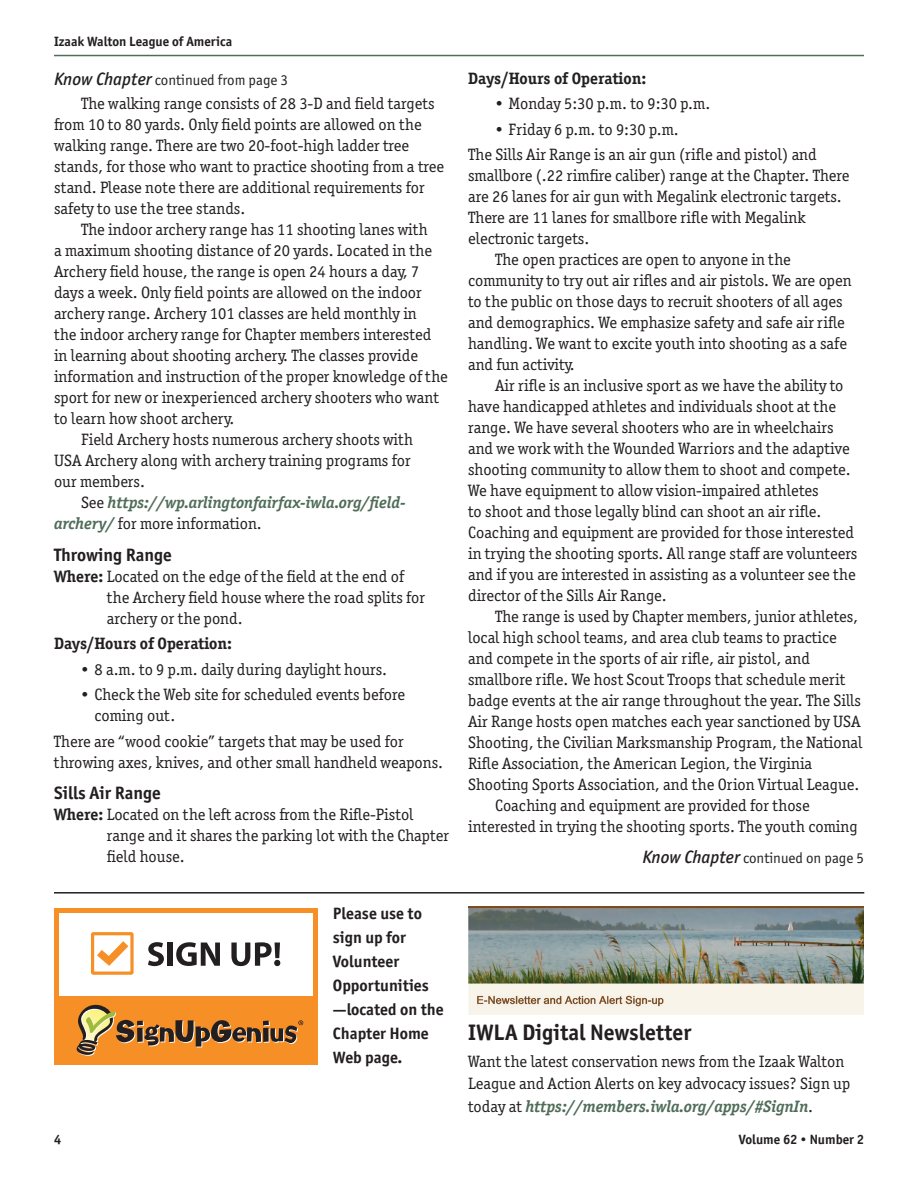
<style>
.page{position:relative;width:918px;height:1188px;background:#fff}
.page>*{position:absolute;margin:0;border:0;box-sizing:border-box;transform-origin:0 0}
.t1{font:700 22.5px "Officina Sans ITC Pro";color:#231f20}
.t2{font:700 18px "Officina Sans ITC Pro";color:#231f20}
.t3{font:16.5px/21px "Officina Serif ITC Pro";color:#231f20}
.t4{font:700 16.5px/24px "Officina Sans ITC Pro";color:#231f20}
.t5{font:italic 700 16.5px "Officina Serif ITC Pro";color:#506d59}
.t6{font:700 16.5px "Officina Serif ITC Pro";color:#231f20}
.t7{font:15px "Officina Sans ITC Pro";color:#231f20}
.t8{font:700 13.5px "Officina Sans ITC Pro";color:#231f20}
.s1{font-weight:500;font-style:italic;font-size:18px}
.s2{font-weight:400;font-style:normal;color:#231f20}
.s3{font-weight:700;font-style:italic;color:#506d59}
.s4{font-weight:700}
</style>
<div class="page">
<hr style="left:54px;top:55px;width:810px;height:1px;background:#506d59">
<div style="left:55px;top:908px;width:263px;height:157px;background:#f68f25"></div>
<div style="left:59px;top:913px;width:254px;height:83px;background:#fff"></div>
<svg style="left:91px;top:932px;width:43px;height:43px"></svg>
<svg style="left:148px;top:942px;width:16px;height:24px"></svg>
<div style="left:167px;top:943px;width:6px;height:23px;background:#231f20"></div>
<svg style="left:176px;top:942px;width:44px;height:24px"></svg>
<svg style="left:231px;top:942px;width:49px;height:24px"></svg>
<svg style="left:76px;top:1004px;width:227px;height:52px"></svg>
<img style="left:468px;top:906px;width:395px;height:109px">
<hr style="left:54px;top:892px;width:810px;height:2px;background:#231f20">
<p class="t8" style="left:54px;top:33px;width:180px">Izaak Walton League of America</p>
<p class="t7" style="left:54px;top:71px;width:235px"><span class="s1">Know Chapter</span> continued from page 3</p>
<p class="t3" style="left:54px;top:93px;width:392px;text-indent:27px">The walking range consists of 28 3-D and field targets from 10 to 80 yards. Only field points are allowed on the walking range. There are two 20-foot-high ladder tree stands, for those who want to practice shooting from a tree stand. Please note there are additional requirements for safety to use the tree stands.</p>
<p class="t3" style="left:81px;top:219px;width:348px">The indoor archery range has 11 shooting lanes with</p>
<p class="t3" style="left:54px;top:240px;width:380px">a maximum shooting distance of 20 yards. Located in the</p>
<p class="t3" style="left:54px;top:261px;width:367px">Archery field house, the range is open 24 hours a day, 7</p>
<p class="t3" style="left:54px;top:282px;width:369px">days a week. Only field points are allowed on the indoor</p>
<p class="t3" style="left:54px;top:303px;width:364px">archery range. Archery 101 classes are held monthly in</p>
<p class="t3" style="left:54px;top:324px;width:379px">the indoor archery range for Chapter members interested</p>
<p class="t3" style="left:54px;top:345px;width:366px">in learning about shooting archery. The classes provide</p>
<p class="t3" style="left:54px;top:366px;width:395px">information and instruction of the proper knowledge of the</p>
<p class="t3" style="left:54px;top:387px;width:386px">sport for new or inexperienced archery shooters who want</p>
<p class="t3" style="left:54px;top:408px;width:182px">to learn how shoot archery.</p>
<p class="t3" style="left:81px;top:429px;width:334px">Field Archery hosts numerous archery shoots with</p>
<p class="t3" style="left:54px;top:450px;width:358px">USA Archery along with archery training programs for</p>
<p class="t3" style="left:54px;top:471px;width:92px">our members.</p>
<p class="t5" style="left:81px;top:493px;width:326px"><span class="s2">See</span> https://wp.arlingtonfairfax-iwla.org/field-</p>
<p class="t3" style="left:54px;top:513px;width:209px"><span class="s3">archery/</span> for more information.</p>
<p class="t2" style="left:54px;top:544px;width:119px">Throwing Range</p>
<p class="t3" style="left:107px;top:566px;width:320px;text-indent:-53px"><span class="s4">Where:</span> Located on the edge of the field at the end of the Archery field house where the road splits for archery or the pond.</p>
<p class="t6" style="left:54px;top:634px;width:180px">Days/Hours of Operation:</p>
<p class="t3" style="left:81px;top:659px;width:308px">• 8 a.m. to 9 p.m. daily during daylight hours.</p>
<p class="t3" style="left:94px;top:684px;width:312px;text-indent:-13px">• Check the Web site for scheduled events before coming out.</p>
<p class="t3" style="left:54px;top:731px;width:391px">There are “wood cookie” targets that may be used for throwing axes, knives, and other small handheld weapons.</p>
<p class="t2" style="left:54px;top:782px;width:108px">Sills Air Range</p>
<p class="t3" style="left:107px;top:804px;width:344px;text-indent:-53px"><span class="s4">Where:</span> Located on the left across from the Rifle-Pistol range and it shares the parking lot with the Chapter field house.</p>
<p class="t4" style="left:333px;top:901px;width:112px">Please use to sign up for<br>Volunteer<br>Opportunities —located on the<br>Chapter Home<br>Web page.</p>
<p class="t6" style="left:468px;top:68px;width:180px">Days/Hours of Operation:</p>
<p class="t3" style="left:495px;top:93px;width:217px">• Monday 5:30 p.m. to 9:30 p.m.</p>
<p class="t3" style="left:468px;top:116px;width:350px;line-height:25.5px;text-indent:27px">• Friday 6 p.m. to 9:30 p.m.<br>The Sills Air Range is an air gun (rifle and pistol) and</p>
<p class="t3" style="left:468px;top:165px;width:383px">smallbore (.22 rimfire caliber) range at the Chapter. There</p>
<p class="t3" style="left:468px;top:186px;width:375px">are 26 lanes for air gun with Megalink electronic targets.</p>
<p class="t3" style="left:468px;top:207px;width:339px">There are 11 lanes for smallbore rifle with Megalink</p>
<p class="t3" style="left:468px;top:228px;width:123px">electronic targets.</p>
<p class="t3" style="left:495px;top:249px;width:297px">The open practices are open to anyone in the</p>
<p class="t3" style="left:468px;top:270px;width:385px">community to try out air rifles and air pistols. We are open</p>
<p class="t3" style="left:468px;top:291px;width:376px">to the public on those days to recruit shooters of all ages</p>
<p class="t3" style="left:468px;top:312px;width:378px">and demographics. We emphasize safety and safe air rifle</p>
<p class="t3" style="left:468px;top:333px;width:380px">handling. We want to excite youth into shooting as a safe</p>
<p class="t3" style="left:468px;top:354px;width:108px">and fun activity.</p>
<p class="t3" style="left:495px;top:375px;width:350px">Air rifle is an inclusive sport as we have the ability to</p>
<p class="t3" style="left:468px;top:396px;width:369px">have handicapped athletes and individuals shoot at the</p>
<p class="t3" style="left:468px;top:417px;width:367px">range. We have several shooters who are in wheelchairs</p>
<p class="t3" style="left:468px;top:438px;width:383px">and we work with the Wounded Warriors and the adaptive</p>
<p class="t3" style="left:468px;top:459px;width:384px">shooting community to allow them to shoot and compete.</p>
<p class="t3" style="left:468px;top:480px;width:352px">We have equipment to allow vision-impaired athletes</p>
<p class="t3" style="left:468px;top:501px;width:355px">to shoot and those legally blind can shoot an air rifle.</p>
<p class="t3" style="left:468px;top:522px;width:387px">Coaching and equipment are provided for those interested</p>
<p class="t3" style="left:468px;top:543px;width:391px">in trying the shooting sports. All range staff are volunteers</p>
<p class="t3" style="left:468px;top:564px;width:389px">and if you are interested in assisting as a volunteer see the</p>
<p class="t3" style="left:468px;top:585px;width:200px">director of the Sills Air Range.</p>
<p class="t3" style="left:495px;top:606px;width:365px">The range is used by Chapter members, junior athletes,</p>
<p class="t3" style="left:468px;top:627px;width:370px">local high school teams, and area club teams to practice</p>
<p class="t3" style="left:468px;top:648px;width:343px">and compete in the sports of air rifle, air pistol, and</p>
<p class="t3" style="left:468px;top:669px;width:379px">smallbore rifle. We host Scout Troops that schedule merit</p>
<p class="t3" style="left:468px;top:690px;width:394px">badge events at the air range throughout the year. The Sills</p>
<p class="t3" style="left:468px;top:711px;width:394px">Air Range hosts open matches each year sanctioned by USA</p>
<p class="t3" style="left:468px;top:732px;width:396px">Shooting, the Civilian Marksmanship Program, the National</p>
<p class="t3" style="left:468px;top:753px;width:346px">Rifle Association, the American Legion, the Virginia</p>
<p class="t3" style="left:468px;top:774px;width:393px">Shooting Sports Association, and the Orion Virtual League.</p>
<p class="t3" style="left:495px;top:795px;width:316px">Coaching and equipment are provided for those</p>
<p class="t3" style="left:468px;top:816px;width:391px">interested in trying the shooting sports. The youth coming</p>
<p class="t7" style="left:642px;top:850px;width:223px"><span class="s1">Know Chapter</span> continued on page 5</p>
<h1 class="t1" style="left:468px;top:1018px;width:225px">IWLA Digital Newsletter</h1>
<p class="t3" style="left:468px;top:1050px;width:384px;line-height:22.5px">Want the latest conservation news from the Izaak Walton<br>League and Action Alerts on key advocacy issues? Sign up today at <span class="s3">https://members.iwla.org/apps/#SignIn</span>.</p>
<p class="t8" style="left:54px;top:1131px;width:9px">4</p>
<p class="t8" style="left:739px;top:1131px;width:127px">Volume 62 • Number 2</p>
</div>
